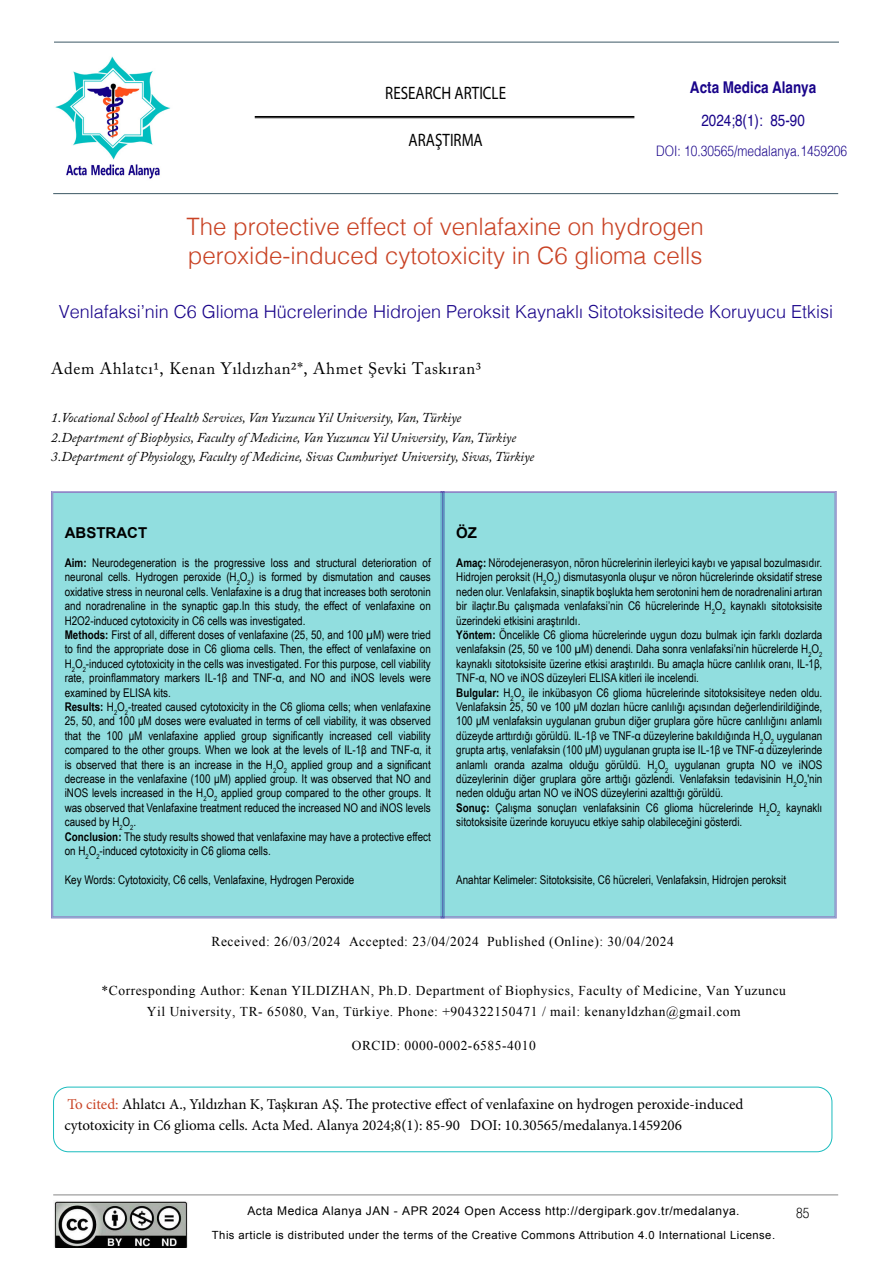
<style>
.page{position:relative;width:893px;height:1263px;background:#fff}
.page>*{position:absolute;margin:0;border:0;box-sizing:border-box;transform-origin:0 0}
.Ana_Başlık_Eng{font:300 24px/28.8px "Helvetica";color:#c94325}
.t1{font:300 18px "Helvetica";color:#19048a}
.t2{font:18px "Myriad Pro";color:#000;scale:.83 1}
.Ana_Metin_Al__ActaMedica{font:16.5px "Adobe Caslon Pro";letter-spacing:.04em;color:#000}
.t3{font:700 16.2px "Helvetica";color:#19048a;scale:.83 1}
.t4{font:16.2px "Helvetica";color:#19048a;scale:.83 1}
.t5{font:15px/21.6px "Minion Pro";color:#000}
.t6{font:700 15px "Arial";color:#000}
.t7{font:300 14.4px "Helv";color:#19048a;scale:.83 1}
.t8{font:300 14.4px "Helv";color:#000;scale:.83 1}
.Ana_Metin_Al__ActaMedica-2{font:13.65px "Times New Roman";letter-spacing:.04em;color:#000}
.Kurumlar{font:italic 13.5px "Adobe Caslon Pro";color:#000}
.Ana_Metin_Al__ActaMedica-3{font:13.5px/21px "Times New Roman";letter-spacing:.04em;color:#000;text-align:center}
.Özet_Metin_Al__ActaMedica{font:12px/14.4px "Arial Narrow";color:#000;text-align:justify}
.t9{font:12px "Arial";letter-spacing:.04em;color:#000}
.t10{font:11.25px "Arial";letter-spacing:.04em;color:#000}
.s1{font-weight:700}
.s2{color:#c94325}
</style>
<div class="page">
<hr style="left:54px;top:42px;width:785px;height:1px;background:#3c5764">
<hr style="left:53px;top:193px;width:785px;height:1px;background:#3c5764">
<hr style="left:53px;top:1194px;width:785px;height:1px;background:#000">
<img style="left:55px;top:56px;width:115px;height:123px">
<hr style="left:255px;top:116px;width:379px;height:1px;background:#000">
<hr style="left:255px;top:117px;width:379px;height:1px;background:#000">
<div style="left:444px;top:491px;width:392px;height:427px;background:#91dedf"></div>
<div style="left:51px;top:491px;width:393px;height:427px;background:#91dedf"></div>
<img style="left:54px;top:1201px;width:134px;height:47px">
<div style="left:53px;top:1087px;width:779px;height:65px;border:1px solid #1abcbe;border-radius:15px"></div>
<h2 class="t2" style="left:385px;top:82px;width:147px">RESEARCH ARTICLE</h2>
<h2 class="t2" style="left:409px;top:129px;width:91px">ARAŞTIRMA</h2>
<p class="t3" style="left:690px;top:78px;width:154px">Acta Medica Alanya</p>
<p class="t4" style="left:701px;top:107px;width:126px">2024;8(1): 85-90</p>
<p class="t7" style="left:656px;top:142px;width:231px">DOI: 10.30565/medalanya.1459206</p>
<p class="Ana_Başlık_Eng" style="left:186px;top:210px;width:519px">The protective effect of venlafaxine on hydrogen peroxide-induced cytotoxicity in C6 glioma cells</p>
<p class="t1" style="left:59px;top:296px;width:776px">Venlafaksi’nin C6 Glioma Hücrelerinde Hidrojen Peroksit Kaynaklı Sitotoksisitede Koruyucu Etkisi</p>
<p class="Ana_Metin_Al__ActaMedica" style="left:51px;top:359px;width:432px">Adem Ahlatcı1, Kenan Yıldızhan2*, Ahmet Şevki Taskıran3</p>
<p class="Kurumlar" style="left:51px;top:410px;width:411px">1.Vocational School of Health Services, Van Yuzuncu Yil University, Van, Türkiye</p>
<p class="Kurumlar" style="left:51px;top:429px;width:466px">2.Department of Biophysics, Faculty of Medicine, Van Yuzuncu Yil University, Van, Türkiye</p>
<p class="Kurumlar" style="left:51px;top:448px;width:484px">3.Department of Physiology, Faculty of Medicine, Sivas Cumhuriyet University, Sivas, Türkiye</p>
<p class="t6" style="left:65px;top:523px;width:84px">ABSTRACT</p>
<p class="Özet_Metin_Al__ActaMedica" style="left:65px;top:555px;width:368px"><span class="s1">Aim:</span> Neurodegeneration is the progressive loss and structural deterioration of neuronal cells. Hydrogen peroxide (H<sub>2</sub>O<sub>2</sub>) is formed by dismutation and causes oxidative stress in neuronal cells. Venlafaxine is a drug that increases both serotonin and noradrenaline in the synaptic gap.In this study, the effect of venlafaxine on H2O2-induced cytotoxicity in C6 cells was investigated.</p>
<p class="Özet_Metin_Al__ActaMedica" style="left:65px;top:627px;width:368px"><span class="s1">Methods:</span> First of all, different doses of venlafaxine (25, 50, and 100 µM) were tried to find the appropriate dose in C6 glioma cells. Then, the effect of venlafaxine on H<sub>2</sub>O<sub>2</sub>-induced cytotoxicity in the cells was investigated. For this purpose, cell viability rate, proinflammatory markers IL-1β and TNF-α, and NO and iNOS levels were examined by ELISA kits.</p>
<p class="Özet_Metin_Al__ActaMedica" style="left:65px;top:699px;width:368px"><span class="s1">Results:</span> H<sub>2</sub>O<sub>2</sub>-treated caused cytotoxicity in the C6 glioma cells; when venlafaxine 25, 50, and 100 μM doses were evaluated in terms of cell viability, it was observed that the 100 μM venlafaxine applied group significantly increased cell viability compared to the other groups. When we look at the levels of IL-1β and TNF-α, it is observed that there is an increase in the H<sub>2</sub>O<sub>2</sub> applied group and a significant decrease in the venlafaxine (100 μM) applied group. It was observed that NO and iNOS levels increased in the H<sub>2</sub>O<sub>2</sub> applied group compared to the other groups. It was observed that Venlafaxine treatment reduced the increased NO and iNOS levels caused by H<sub>2</sub>O<sub>2</sub>.</p>
<p class="Özet_Metin_Al__ActaMedica" style="left:65px;top:829px;width:368px"><span class="s1">Conclusion:</span> The study results showed that venlafaxine may have a protective effect on H<sub>2</sub>O<sub>2</sub>-induced cytotoxicity in C6 glioma cells.</p>
<p class="Özet_Metin_Al__ActaMedica" style="left:65px;top:872px;width:291px">Key Words: Cytotoxicity, C6 cells, Venlafaxine, Hydrogen Peroxide</p>
<p class="t6" style="left:456px;top:523px;width:22px">ÖZ</p>
<p class="Özet_Metin_Al__ActaMedica" style="left:456px;top:555px;width:368px"><span class="s1">Amaç:</span> Nörodejenerasyon, nöron hücrelerinin ilerleyici kaybı ve yapısal bozulmasıdır.<br>Hidrojen peroksit (H<sub>2</sub>O<sub>2</sub>) dismutasyonla oluşur ve nöron hücrelerinde oksidatif strese neden olur. Venlafaksin, sinaptik boşlukta hem serotonini hem de noradrenalini artıran bir ilaçtır.Bu çalışmada venlafaksi’nin C6 hücrelerinde H<sub>2</sub>O<sub>2</sub> kaynaklı sitotoksisite üzerindeki etkisini araştırıldı.</p>
<p class="Özet_Metin_Al__ActaMedica" style="left:456px;top:627px;width:368px"><span class="s1">Yöntem:</span> Öncelikle C6 glioma hücrelerinde uygun dozu bulmak için farklı dozlarda venlafaksin (25, 50 ve 100 µM) denendi. Daha sonra venlafaksi’nin hücrelerde H<sub>2</sub>O<sub>2 </sub>kaynaklı sitotoksisite üzerine etkisi araştırıldı. Bu amaçla hücre canlılık oranı, IL-1β, TNF-α, NO ve iNOS düzeyleri ELISA kitleri ile incelendi.</p>
<p class="Özet_Metin_Al__ActaMedica" style="left:456px;top:685px;width:368px"><span class="s1">Bulgular:</span> H<sub>2</sub>O<sub>2</sub> ile inkübasyon C6 glioma hücrelerinde sitotoksisiteye neden oldu.<br>Venlafaksin 25, 50 ve 100 μM dozları hücre canlılığı açısından değerlendirildiğinde, 100 μM venlafaksin uygulanan grubun diğer gruplara göre hücre canlılığını anlamlı düzeyde arttırdığı görüldü. IL-1β ve TNF-α düzeylerine bakıldığında H<sub>2</sub>O<sub>2</sub> uygulanan grupta artış, venlafaksin (100 μM) uygulanan grupta ise IL-1β ve TNF-α düzeylerinde anlamlı oranda azalma olduğu görüldü. H<sub>2</sub>O<sub>2</sub> uygulanan grupta NO ve iNOS düzeylerinin diğer gruplara göre arttığı gözlendi. Venlafaksin tedavisinin H<sub>2</sub>O<sub>2</sub>'nin neden olduğu artan NO ve iNOS düzeylerini azalttığı görüldü.</p>
<p class="Özet_Metin_Al__ActaMedica" style="left:456px;top:800px;width:368px"><span class="s1">Sonuç:</span> Çalışma sonuçları venlafaksinin C6 glioma hücrelerinde H<sub>2</sub>O<sub>2</sub> kaynaklı sitotoksisite üzerinde koruyucu etkiye sahip olabileceğini gösterdi.</p>
<p class="Özet_Metin_Al__ActaMedica" style="left:456px;top:872px;width:331px">Anahtar Kelimeler: Sitotoksisite, C6 hücreleri, Venlafaksin, Hidrojen peroksit</p>
<p class="Ana_Metin_Al__ActaMedica-2" style="left:211px;top:932px;width:464px">Received: 26/03/2024 Accepted: 23/04/2024 Published (Online): 30/04/2024</p>
<p class="Ana_Metin_Al__ActaMedica-3" style="left:102px;top:979px;width:686px">*Corresponding Author: Kenan YILDIZHAN, Ph.D. Department of Biophysics, Faculty of Medicine, Van Yuzuncu<br>Yil University, TR- 65080, Van, Türkiye. Phone: +904322150471 / mail: kenanyldzhan@gmail.com</p>
<p class="Ana_Metin_Al__ActaMedica-3" style="left:352px;top:1035px;width:186px">ORCID: 0000-0002-6585-4010</p>
<p class="t5" style="left:64px;top:1093px;width:681px"><span class="s2">To cited:</span> Ahlatcı A., Yıldızhan K, Taşkıran AŞ. The protective effect of venlafaxine on hydrogen peroxide-induced cytotoxicity in C6 glioma cells. Acta Med. Alanya 2024;8(1): 85-90 DOI: 10.30565/medalanya.1459206</p>
<p class="t9" style="left:247px;top:1203px;width:494px">Acta Medica Alanya JAN - APR 2024 Open Access http://dergipark.gov.tr/medalanya.</p>
<p class="t10" style="left:212px;top:1227px;width:565px">This article is distributed under the terms of the Creative Commons Attribution 4.0 International License.</p>
<p class="t8" style="left:796px;top:1204px;width:18px">85</p>
</div>
